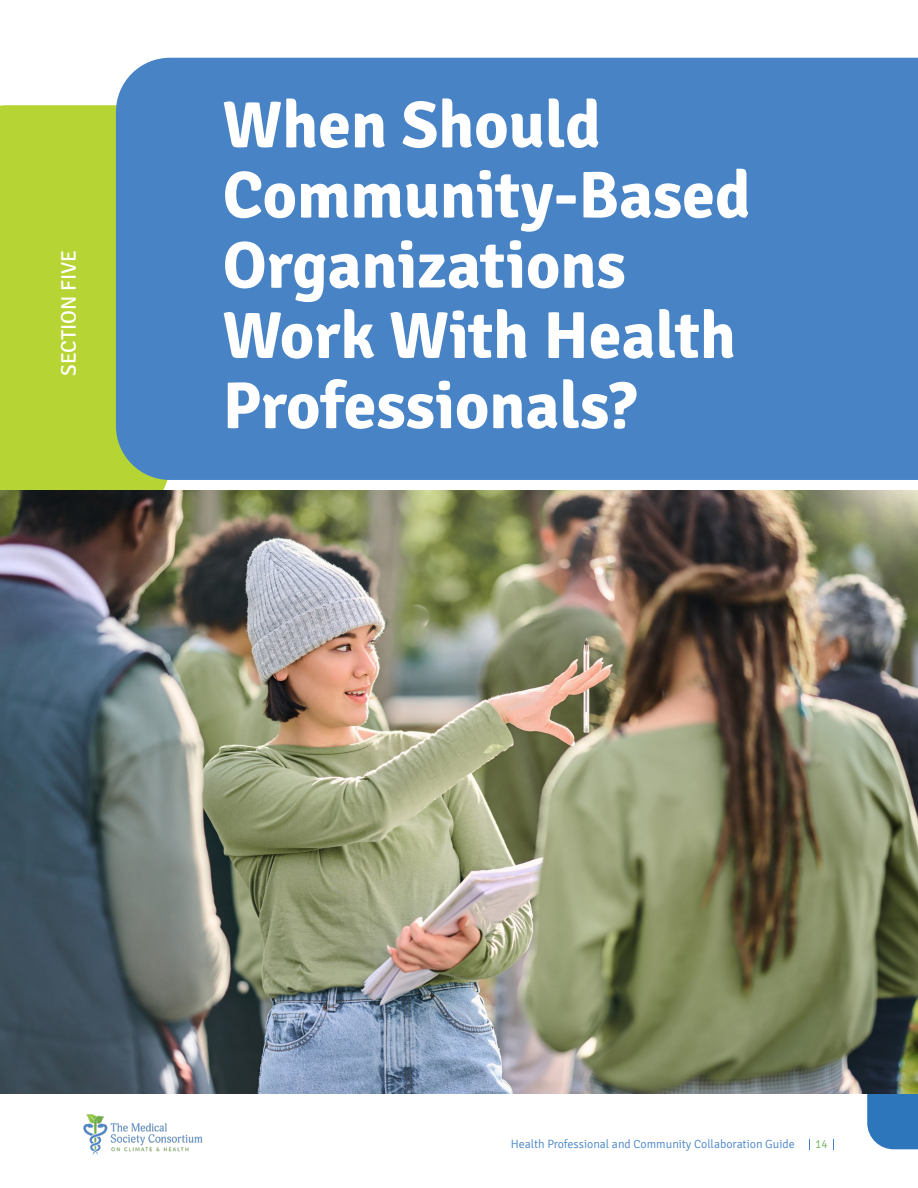
<style>
.page{position:relative;width:918px;height:1188px;background:#fff}
.page>*{position:absolute;margin:0;border:0;box-sizing:border-box;transform-origin:0 0}
.SECTION_HEADING{font:700 66px/70.2px "Signika";color:#fff}
.SECTION_NUMBER{font:21px "Signika";color:#fff}
.t1{font:300 12px "Signika";color:#4884c5}
.t2{font:300 12px "Signika Negative";color:#6bb053}
</style>
<div class="page">
<img style="left:84px;top:1115px;width:119px;height:39px">
<svg style="left:867px;top:1093px;width:51px;height:56px;background:#3a7dbd"></svg>
<div style="left:0;top:105px;width:168px;height:385px;background:#b7d435"></div>
<div style="left:116px;top:58px;width:802px;height:422px;background:#4884c5"></div>
<img style="left:0;top:490px;width:918px;height:603px">
<p class="SECTION_NUMBER" style="left:57px;top:376px;width:128px;rotate:-90deg">SECTION FIVE</p>
<p class="SECTION_HEADING" style="left:223px;top:91px;width:529px">When Should<br>Community-Based<br>Organizations<br>Work With Health<br>Professionals?</p>
<p class="t1" style="left:511px;top:1137px;width:285px">Health Professional and Community Collaboration Guide</p>
<p class="t2" style="left:815px;top:1138px;width:14px">14</p>
</div>
